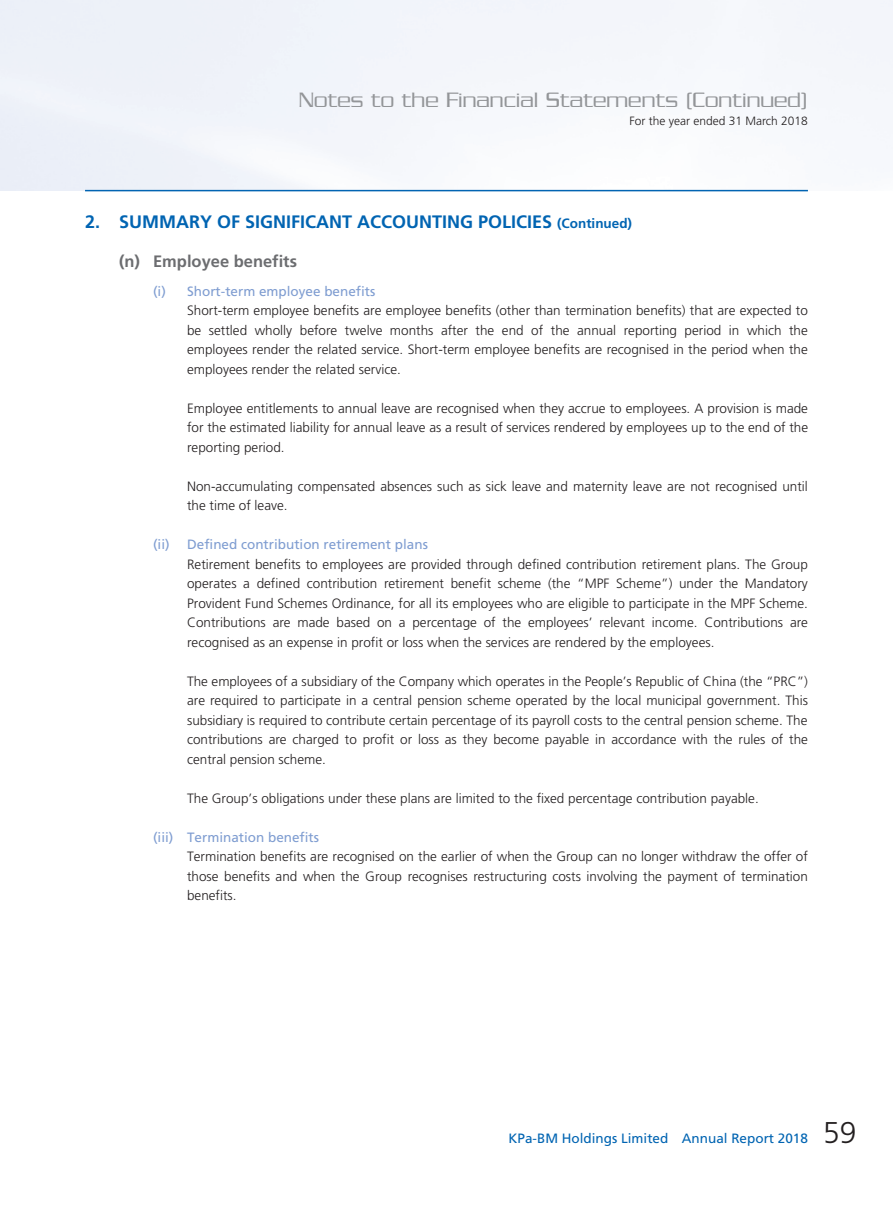
<style>
.page{position:relative;width:893px;height:1212px;background:#fff}
.page>*{position:absolute;margin:0;border:0;box-sizing:border-box;transform-origin:0 0}
.t1{font:300 30px "Frutiger LT Std";color:#231f20}
.t2{font:300 22.5px "Serpentine Std";color:#939598}
.t3{font:700 18px "Frutiger LT Std";color:#0164b2}
.t4{font:700 16.5px "Frutiger LT Std";color:#6c6d70}
.t5{font:300 13.5px/19.5px "Frutiger LT Std";color:#231f20;text-align:justify}
.t6{font:13.5px "Frutiger LT Std";color:#7f9dd1}
.t7{font:13.5px "Frutiger LT Std";color:#0164b2}
.t8{font:300 12px "Frutiger LT Std";color:#231f20}
.s1{font-size:13.5px}
</style>
<div class="page">
<hr style="left:85px;top:190px;width:723px;height:1px;background:#0164b2">
<h2 class="t2" style="left:299px;top:87px;width:511px">Notes to the Financial Statements (Continued)</h2>
<p class="t8" style="left:629px;top:114px;width:180px">For the year ended 31 March 2018</p>
<h3 class="t3" style="left:85px;top:211px;width:549px">2. SUMMARY OF SIGNIFICANT ACCOUNTING POLICIES <span class="s1">(Continued)</span></h3>
<p class="t4" style="left:119px;top:251px;width:179px">(n) Employee benefits</p>
<p class="t6" style="left:153px;top:283px;width:224px">(i) Short-term employee benefits</p>
<p class="t5" style="left:187px;top:301px;width:622px">Short-term employee benefits are employee benefits (other than termination benefits) that are expected to be settled wholly before twelve months after the end of the annual reporting period in which the employees render the related service. Short-term employee benefits are recognised in the period when the employees render the related service.</p>
<p class="t5" style="left:187px;top:399px;width:623px">Employee entitlements to annual leave are recognised when they accrue to employees. A provision is made for the estimated liability for annual leave as a result of services rendered by employees up to the end of the reporting period.</p>
<p class="t5" style="left:187px;top:477px;width:622px">Non-accumulating compensated absences such as sick leave and maternity leave are not recognised until the time of leave.</p>
<p class="t6" style="left:153px;top:537px;width:276px">(ii) Defined contribution retirement plans</p>
<p class="t5" style="left:187px;top:555px;width:622px">Retirement benefits to employees are provided through defined contribution retirement plans. The Group operates a defined contribution retirement benefit scheme (the “MPF Scheme”) under the Mandatory Provident Fund Schemes Ordinance, for all its employees who are eligible to participate in the MPF Scheme.<br>Contributions are made based on a percentage of the employees’ relevant income. Contributions are recognised as an expense in profit or loss when the services are rendered by the employees.</p>
<p class="t5" style="left:187px;top:672px;width:622px">The employees of a subsidiary of the Company which operates in the People’s Republic of China (the “PRC”) are required to participate in a central pension scheme operated by the local municipal government. This subsidiary is required to contribute certain percentage of its payroll costs to the central pension scheme. The contributions are charged to profit or loss as they become payable in accordance with the rules of the central pension scheme.</p>
<p class="t5" style="left:187px;top:788px;width:573px">The Group’s obligations under these plans are limited to the fixed percentage contribution payable.</p>
<p class="t6" style="left:153px;top:829px;width:168px">(iii) Termination benefits</p>
<p class="t5" style="left:187px;top:847px;width:622px">Termination benefits are recognised on the earlier of when the Group can no longer withdraw the offer of those benefits and when the Group recognises restructuring costs involving the payment of termination benefits.</p>
<p class="t7" style="left:509px;top:1131px;width:301px">KPa-BM Holdings Limited Annual Report 2018</p>
<h1 class="t1" style="left:823px;top:1116px;width:35px">59</h1>
</div>
